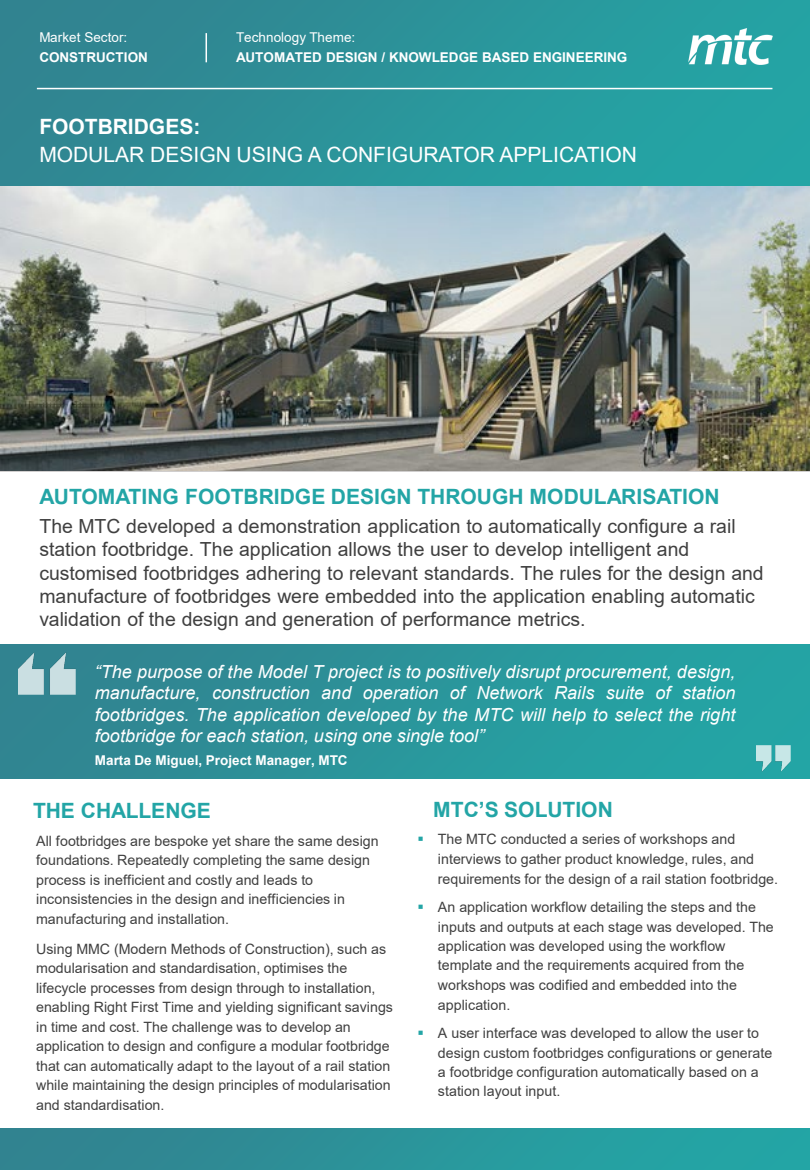
<style>
.page{position:relative;width:810px;height:1170px;background:#fff}
.page>*{position:absolute;margin:0;border:0;box-sizing:border-box;transform-origin:0 0}
.t1{font:700 21px "Arial";letter-spacing:-.005em;color:#23a5a6}
.t2{font:21px "Arial";color:#fff}
.t3{font:700 21px "Arial";color:#fff}
.t4{font:19.5px/23.4px "Arial";color:#404040}
.t5{font:italic 18px/21.6px "Arial";letter-spacing:.005em;color:#fff;text-align:justify}
.t6{font:14.25px/19.5px "Arial";color:#404040}
.t7{font:700 13.5px "Arial";color:#fff}
.t8{font:13.5px "Arial";letter-spacing:.005em;color:#fff}
.s1{font-style:inherit}
.s2{color:#23a5a6}
</style>
<div class="page">
<div style="left:0;top:0;width:810px;height:191px;background:linear-gradient(to right,#348390,#25a7a6)"></div>
<div style="left:0;top:645px;width:810px;height:133px;background:linear-gradient(to right,#32828f,#23a7a6)"></div>
<div style="left:0;top:1129px;width:810px;height:41px;background:linear-gradient(to right,#33808e,#22a8a7)"></div>
<hr style="left:37px;top:88px;width:735px;height:1px;background:#fff">
<svg style="left:206px;top:33px;width:1px;height:29px"></svg>
<img style="left:18px;top:652px;width:57px;height:42px">
<img style="left:688px;top:29px;width:85px;height:36px">
<img style="left:757px;top:746px;width:34px;height:25px">
<img style="left:0;top:187px;width:810px;height:283px">
<p class="t8" style="left:39px;top:28px;width:89px">Market Sector:</p>
<p class="t7" style="left:39px;top:48px;width:110px">CONSTRUCTION</p>
<p class="t8" style="left:236px;top:28px;width:121px">Technology Theme:</p>
<p class="t7" style="left:236px;top:48px;width:393px">AUTOMATED DESIGN / KNOWLEDGE BASED ENGINEERING</p>
<p class="t3" style="left:39px;top:112px;width:163px">FOOTBRIDGES:</p>
<p class="t2" style="left:39px;top:140px;width:599px">MODULAR DESIGN USING A CONFIGURATOR APPLICATION</p>
<p class="t1" style="left:39px;top:482px;width:682px">AUTOMATING FOOTBRIDGE DESIGN THROUGH MODULARISATION</p>
<p class="t4" style="left:39px;top:514px;width:726px">The MTC developed a demonstration application to automatically configure a rail station footbridge. The application allows the user to develop intelligent and customised footbridges adhering to relevant standards. The rules for the design and manufacture of footbridges were embedded into the application enabling automatic validation of the design and generation of performance metrics.</p>
<p class="t5" style="left:95px;top:661px;width:642px">“The purpose of the Model T project is to positively disrupt procurement, design, manufacture, construction and operation of <span class="s1">Network Rails</span> suite of station footbridges. The application developed by the MTC will help to select the right footbridge for each station, using one single tool”</p>
<p class="t7" style="left:95px;top:751px;width:254px">Marta De Miguel, Project Manager, MTC</p>
<p class="t1" style="left:33px;top:795px;width:179px">THE CHALLENGE</p>
<p class="t1" style="left:433px;top:795px;width:181px">MTC’S SOLUTION</p>
<p class="t6" style="left:36px;top:831px;width:344px">All footbridges are bespoke yet share the same design foundations. Repeatedly completing the same design process is inefficient and costly and leads to inconsistencies in the design and inefficiencies in manufacturing and installation.</p>
<p class="t6" style="left:36px;top:939px;width:358px">Using MMC (Modern Methods of Construction), such as modularisation and standardisation, optimises the lifecycle processes from design through to installation, enabling Right First Time and yielding significant savings in time and cost. The challenge was to develop an application to design and configure a modular footbridge that can automatically adapt to the layout of a rail station while maintaining the design principles of modularisation and standardisation.</p>
<p class="t6" style="left:438px;top:830px;width:342px;text-indent:-20px"><span class="s2">▪</span> The MTC conducted a series of workshops and interviews to gather product knowledge, rules, and requirements for the design of a rail station footbridge.</p>
<p class="t6" style="left:438px;top:897px;width:337px;text-indent:-20px"><span class="s2">▪</span> An application workflow detailing the steps and the inputs and outputs at each stage was developed. The application was developed using the workflow template and the requirements acquired from the workshops was codified and embedded into the application.</p>
<p class="t6" style="left:438px;top:1023px;width:336px;text-indent:-20px"><span class="s2">▪</span> A user interface was developed to allow the user to design custom footbridges configurations or generate a footbridge configuration automatically based on a station layout input.</p>
</div>
